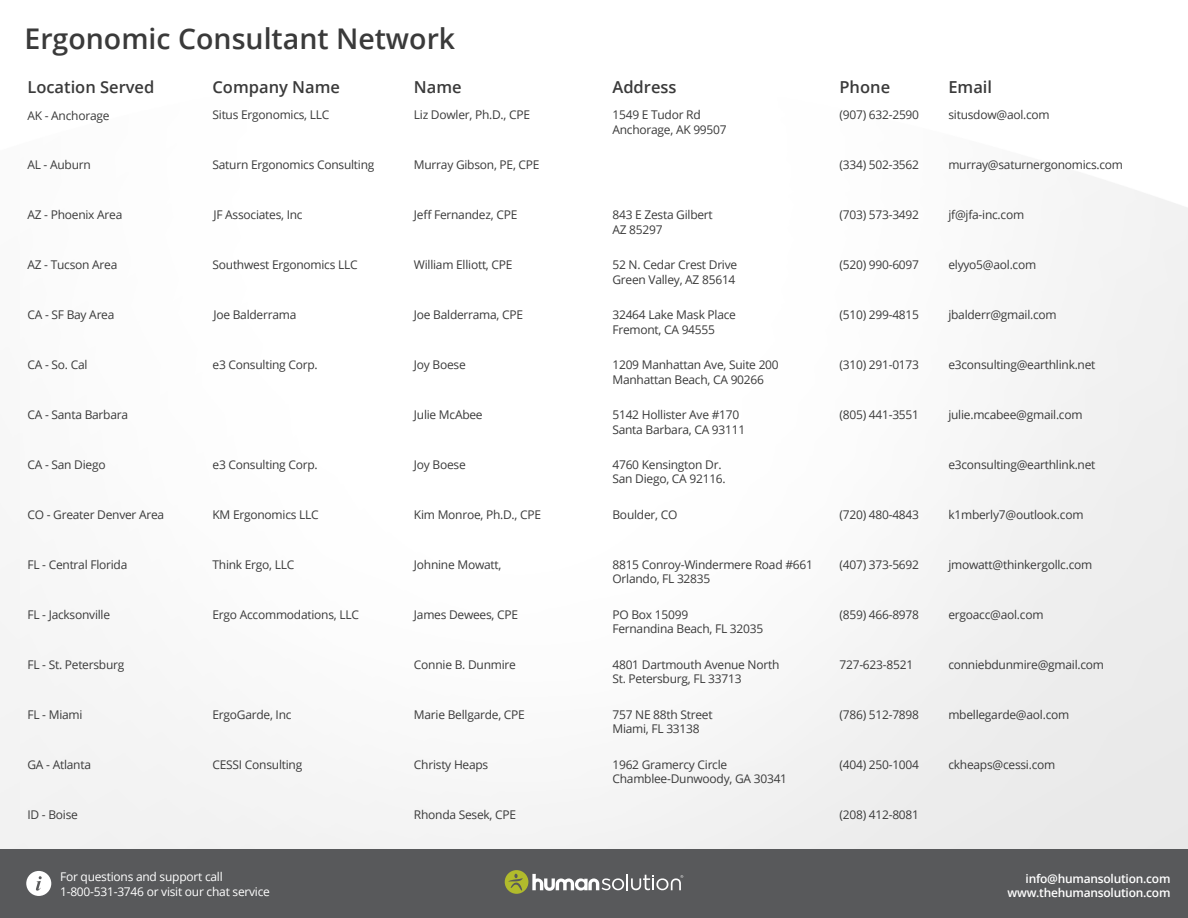
<style>
.page{position:relative;width:1188px;height:918px;background:#fff}
.page>*{position:absolute;margin:0;border:0;box-sizing:border-box;transform-origin:0 0}
.t1{font:600 28.5px "Open Sans";color:#3a3a3a}
.t2{font:600 16.5px "Open Sans";color:#3a3a3a}
.t3{font:12px/14.4px "Open Sans";letter-spacing:-.02em;color:#3a3a3a}
.t4{font:12px/14.4px "Open Sans";letter-spacing:-.02em;color:#fff}
.t5{font:600 12px/14.4px "Open Sans";letter-spacing:-.02em;color:#fff;text-align:right}
</style>
<div class="page">
<div style="left:0;top:849px;width:1188px;height:69px;background:#58595b"></div>
<svg style="left:505px;top:870px;width:178px;height:24px"></svg>
<div style="left:26px;top:871px;width:25px;height:25px;background:#fff;border-radius:50%"></div>
<svg style="left:36px;top:876px;width:6px;height:15px"></svg>
<h1 class="t1" style="left:24px;top:19px;width:432px">Ergonomic Consultant Network</h1>
<h2 class="t2" style="left:27px;top:75px;width:129px">Location Served</h2>
<p class="t3" style="left:27px;top:108px;width:84px">AK - Anchorage</p>
<p class="t3" style="left:27px;top:158px;width:65px">AL - Auburn</p>
<p class="t3" style="left:27px;top:208px;width:96px">AZ - Phoenix Area</p>
<p class="t3" style="left:27px;top:257px;width:91px">AZ - Tucson Area</p>
<p class="t3" style="left:27px;top:307px;width:89px">CA - SF Bay Area</p>
<p class="t3" style="left:27px;top:357px;width:62px">CA - So. Cal</p>
<p class="t3" style="left:27px;top:407px;width:102px">CA - Santa Barbara</p>
<p class="t3" style="left:27px;top:457px;width:80px">CA - San Diego</p>
<p class="t3" style="left:27px;top:507px;width:138px">CO - Greater Denver Area</p>
<p class="t3" style="left:27px;top:557px;width:101px">FL - Central Florida</p>
<p class="t3" style="left:27px;top:607px;width:84px">FL - Jacksonville</p>
<p class="t3" style="left:27px;top:657px;width:98px">FL - St. Petersburg</p>
<p class="t3" style="left:27px;top:707px;width:57px">FL - Miami</p>
<p class="t3" style="left:27px;top:757px;width:65px">GA - Atlanta</p>
<p class="t3" style="left:27px;top:807px;width:52px">ID - Boise</p>
<h2 class="t2" style="left:213px;top:75px;width:129px">Company Name</h2>
<p class="t3" style="left:213px;top:108px;width:118px">Situs Ergonomics, LLC</p>
<p class="t3" style="left:213px;top:158px;width:163px">Saturn Ergonomics Consulting</p>
<p class="t3" style="left:213px;top:208px;width:91px">JF Associates, Inc</p>
<p class="t3" style="left:213px;top:257px;width:147px">Southwest Ergonomics LLC</p>
<p class="t3" style="left:213px;top:307px;width:84px">Joe Balderrama</p>
<p class="t3" style="left:213px;top:357px;width:107px">e3 Consulting Corp.</p>
<p class="t3" style="left:213px;top:457px;width:107px">e3 Consulting Corp.</p>
<p class="t3" style="left:213px;top:507px;width:108px">KM Ergonomics LLC</p>
<p class="t3" style="left:213px;top:557px;width:83px">Think Ergo, LLC</p>
<p class="t3" style="left:213px;top:607px;width:148px">Ergo Accommodations, LLC</p>
<p class="t3" style="left:213px;top:707px;width:81px">ErgoGarde, Inc</p>
<p class="t3" style="left:213px;top:757px;width:91px">CESSI Consulting</p>
<h2 class="t2" style="left:414px;top:75px;width:49px">Name</h2>
<p class="t3" style="left:414px;top:108px;width:118px">Liz Dowler, Ph.D., CPE</p>
<p class="t3" style="left:414px;top:158px;width:127px">Murray Gibson, PE, CPE</p>
<p class="t3" style="left:414px;top:208px;width:105px">Jeff Fernandez, CPE</p>
<p class="t3" style="left:414px;top:257px;width:100px">William Elliott, CPE</p>
<p class="t3" style="left:414px;top:307px;width:111px">Joe Balderrama, CPE</p>
<p class="t3" style="left:414px;top:357px;width:53px">Joy Boese</p>
<p class="t3" style="left:414px;top:407px;width:70px">Julie McAbee</p>
<p class="t3" style="left:414px;top:457px;width:53px">Joy Boese</p>
<p class="t3" style="left:414px;top:507px;width:129px">Kim Monroe, Ph.D., CPE</p>
<p class="t3" style="left:414px;top:557px;width:89px">Johnine Mowatt,</p>
<p class="t3" style="left:414px;top:607px;width:106px">James Dewees, CPE</p>
<p class="t3" style="left:414px;top:657px;width:103px">Connie B. Dunmire</p>
<p class="t3" style="left:414px;top:707px;width:112px">Marie Bellgarde, CPE</p>
<p class="t3" style="left:414px;top:757px;width:76px">Christy Heaps</p>
<p class="t3" style="left:414px;top:807px;width:104px">Rhonda Sesek, CPE</p>
<h2 class="t2" style="left:612px;top:75px;width:66px">Address</h2>
<p class="t3" style="left:612px;top:108px;width:116px">1549 E Tudor Rd<br>Anchorage, AK 99507</p>
<p class="t3" style="left:612px;top:208px;width:102px">843 E Zesta Gilbert<br>AZ 85297</p>
<p class="t3" style="left:612px;top:257px;width:126px">52 N. Cedar Crest Drive<br>Green Valley, AZ 85614</p>
<p class="t3" style="left:612px;top:307px;width:125px">32464 Lake Mask Place<br>Fremont, CA 94555</p>
<p class="t3" style="left:612px;top:357px;width:168px">1209 Manhattan Ave, Suite 200<br>Manhattan Beach, CA 90266</p>
<p class="t3" style="left:612px;top:407px;width:134px">5142 Hollister Ave #170<br>Santa Barbara, CA 93111</p>
<p class="t3" style="left:612px;top:457px;width:115px">4760 Kensington Dr.<br>San Diego, CA 92116.</p>
<p class="t3" style="left:612px;top:507px;width:66px">Boulder, CO</p>
<p class="t3" style="left:612px;top:557px;width:202px">8815 Conroy-Windermere Road #661<br>Orlando, FL 32835</p>
<p class="t3" style="left:612px;top:607px;width:152px">PO Box 15099<br>Fernandina Beach, FL 32035</p>
<p class="t3" style="left:612px;top:657px;width:168px">4801 Dartmouth Avenue North<br>St. Petersburg, FL 33713</p>
<p class="t3" style="left:612px;top:707px;width:102px">757 NE 88th Street<br>Miami, FL 33138</p>
<p class="t3" style="left:612px;top:757px;width:176px">1962 Gramercy Circle<br>Chamblee-Dunwoody, GA 30341</p>
<h2 class="t2" style="left:839px;top:75px;width:52px">Phone</h2>
<p class="t3" style="left:840px;top:108px;width:81px">(907) 632-2590</p>
<p class="t3" style="left:839px;top:158px;width:81px">(334) 502-3562</p>
<p class="t3" style="left:839px;top:208px;width:81px">(703) 573-3492</p>
<p class="t3" style="left:839px;top:257px;width:81px">(520) 990-6097</p>
<p class="t3" style="left:839px;top:307px;width:81px">(510) 299-4815</p>
<p class="t3" style="left:839px;top:357px;width:81px">(310) 291-0173</p>
<p class="t3" style="left:839px;top:407px;width:81px">(805) 441-3551</p>
<p class="t3" style="left:839px;top:507px;width:81px">(720) 480-4843</p>
<p class="t3" style="left:839px;top:557px;width:81px">(407) 373-5692</p>
<p class="t3" style="left:839px;top:607px;width:81px">(859) 466-8978</p>
<p class="t3" style="left:839px;top:657px;width:75px">727-623-8521</p>
<p class="t3" style="left:839px;top:707px;width:81px">(786) 512-7898</p>
<p class="t3" style="left:839px;top:757px;width:81px">(404) 250-1004</p>
<p class="t3" style="left:839px;top:807px;width:81px">(208) 412-8081</p>
<h2 class="t2" style="left:948px;top:75px;width:45px">Email</h2>
<p class="t3" style="left:948px;top:108px;width:103px">situsdow@aol.com</p>
<p class="t3" style="left:948px;top:158px;width:176px">murray@saturnergonomics.com</p>
<p class="t3" style="left:948px;top:208px;width:77px">jf@jfa-inc.com</p>
<p class="t3" style="left:948px;top:257px;width:89px">elyyo5@aol.com</p>
<p class="t3" style="left:948px;top:307px;width:110px">jbalderr@gmail.com</p>
<p class="t3" style="left:948px;top:357px;width:149px">e3consulting@earthlink.net</p>
<p class="t3" style="left:948px;top:407px;width:136px">julie.mcabee@gmail.com</p>
<p class="t3" style="left:948px;top:457px;width:149px">e3consulting@earthlink.net</p>
<p class="t3" style="left:948px;top:507px;width:137px">k1mberly7@outlook.com</p>
<p class="t3" style="left:948px;top:557px;width:145px">jmowatt@thinkergollc.com</p>
<p class="t3" style="left:948px;top:607px;width:97px">ergoacc@aol.com</p>
<p class="t3" style="left:948px;top:657px;width:157px">conniebdunmire@gmail.com</p>
<p class="t3" style="left:948px;top:707px;width:122px">mbellegarde@aol.com</p>
<p class="t3" style="left:948px;top:757px;width:108px">ckheaps@cessi.com</p>
<p class="t4" style="left:60px;top:869px;width:211px">For questions and support call<br>1-800-531-3746 or visit our chat service</p>
<p class="t5" style="left:1008px;top:871px;width:164px">info@humansolution.com www.thehumansolution.com</p>
</div>
